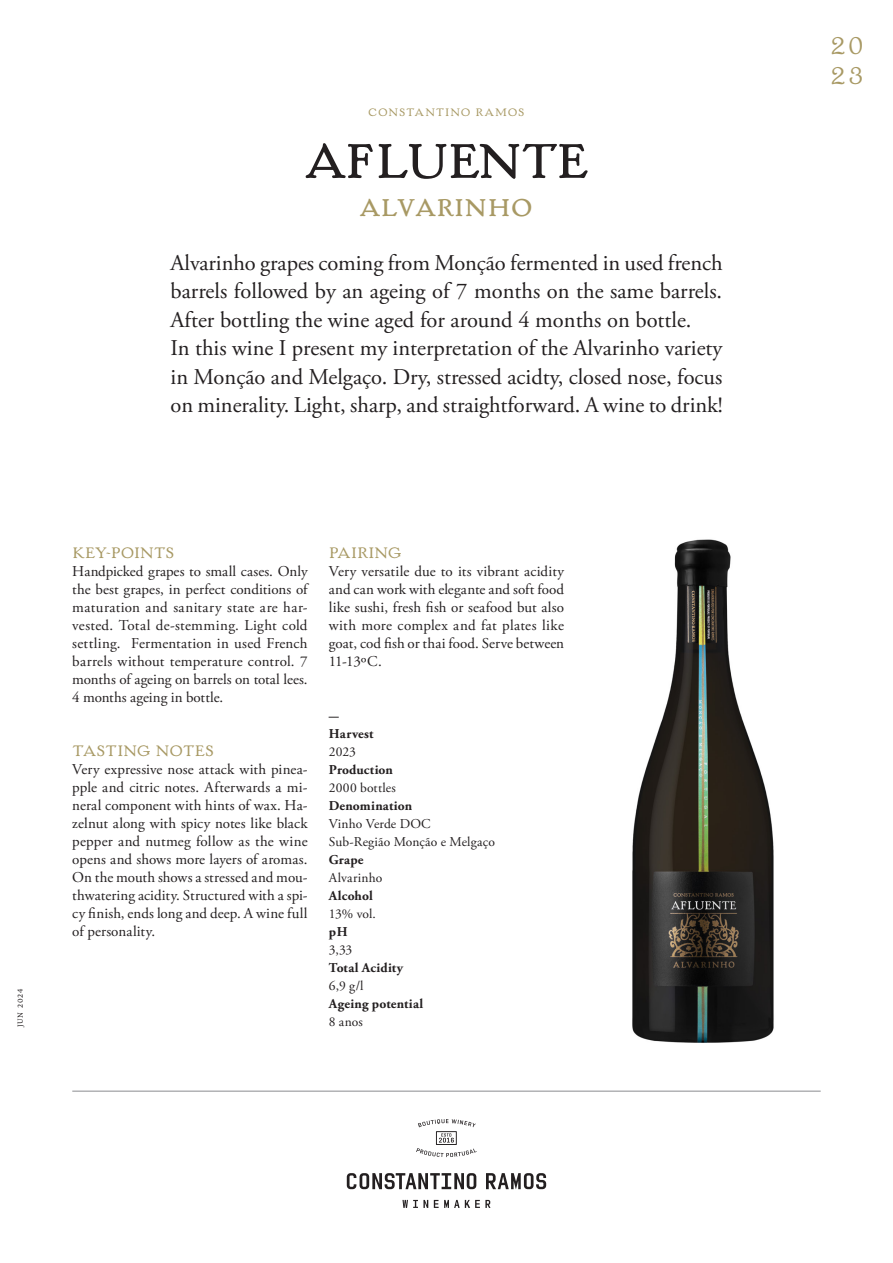
<style>
.page{position:relative;width:893px;height:1263px;background:#fff}
.page>*{position:absolute;margin:0;border:0;box-sizing:border-box;transform-origin:0 0}
.t1{font:76.95px "Handle Oldstyle Std";letter-spacing:-.03em;color:#231f20}
.t2{font:38.4px "Handle Oldstyle Std";color:#a89964}
.t3{font:30px "Handle Oldstyle Std";color:#a89964}
.txt{font:22.5px/28.5px "Adobe Garamond Pro";letter-spacing:-.005em;color:#231f20;text-align:justify}
.titulo_txt{font:18px "Handle Oldstyle Std";letter-spacing:-.005em;color:#a89964}
.txt-2{font:15px/18px "Adobe Garamond Pro";letter-spacing:.005em;color:#231f20;text-align:justify}
.titulo_txt-2{font:700 13.5px "Adobe Garamond Pro";letter-spacing:.015em;color:#231f20}
.titulo_txt-3{font:13.5px "Adobe Garamond Pro";letter-spacing:.01em;color:#231f20}
.txt_parametros{font:13.5px "Adobe Garamond Pro";letter-spacing:.005em;color:#231f20}
.titulo_parametros_002{font:700 13.5px "Adobe Garamond Pro";color:#231f20}
.t4{font:12.9px "Handle Oldstyle Std";letter-spacing:.06em;color:#a89964}
.titulo_txt-4{font:7.5px "Livory";letter-spacing:.1em;color:#231f20}
</style>
<div class="page">
<img style="left:632px;top:539px;width:142px;height:504px">
<hr style="left:72px;top:1091px;width:749px;height:1px;background:#8a8c8f">
<svg style="left:347px;top:1173px;width:199px;height:16px"></svg>
<svg style="left:402px;top:1200px;width:88px;height:8px"></svg>
<svg style="left:416px;top:1119px;width:61px;height:38px"></svg>
<p class="t4" style="left:368px;top:105px;width:158px">CONSTANTINO RAMOS</p>
<p class="t1" style="left:305px;top:113px;width:285px">afluente</p>
<p class="t2" style="left:360px;top:184px;width:175px">alvarinho</p>
<p class="txt" style="left:171px;top:249px;width:553px">Alvarinho grapes coming from Monção fermented in used french barrels followed by an ageing of 7 months on the same barrels.<br>After bottling the wine aged for around 4 months on bottle.</p>
<p class="txt" style="left:171px;top:335px;width:554px">In this wine I present my interpretation of the Alvarinho variety in Monção and Melgaço. Dry, stressed acidty, closed nose, focus on minerality. Light, sharp, and straightforward. A wine to drink!</p>
<p class="titulo_txt-4" style="left:16px;top:1027px;width:40px;rotate:-90deg">JUN 2024</p>
<p class="titulo_txt" style="left:72px;top:543px;width:104px">KEY-POINTS</p>
<p class="txt-2" style="left:72px;top:563px;width:237px">Handpicked grapes to small cases. Only the best grapes, in perfect conditions of maturation and sanitary state are har&shy;vested. Total de-stemming. Light cold settling. Fermentation in used French barrels without temperature control. 7 months of ageing on barrels on total lees.<br>4 months ageing in bottle.</p>
<p class="titulo_txt" style="left:72px;top:741px;width:144px">TASTING NOTES</p>
<p class="txt-2" style="left:72px;top:761px;width:237px">Very expressive nose attack with pinea&shy;pple and citric notes. Afterwards a mi&shy;neral component with hints of wax. Ha&shy;zelnut along with spicy notes like black pepper and nutmeg follow as the wine opens and shows more layers of aromas.<br>On the mouth shows a stressed and mou&shy;thwatering acidity. Structured with a spi&shy;cy finish, ends long and deep. A wine full of personality.</p>
<p class="titulo_txt" style="left:329px;top:543px;width:75px">PAIRING</p>
<p class="txt-2" style="left:329px;top:563px;width:237px">Very versatile due to its vibrant acidity and can work with elegante and soft food like sushi, fresh fish or seafood but also with more complex and fat plates like goat, cod fish or thai food. Serve between 11-13ºC.</p>
<p class="titulo_txt-2" style="left:329px;top:708px;width:12px">-</p>
<p class="titulo_txt-2" style="left:329px;top:726px;width:46px">Harvest</p>
<p class="titulo_txt-3" style="left:329px;top:744px;width:29px">2023</p>
<p class="titulo_txt-2" style="left:329px;top:762px;width:66px">Production</p>
<p class="titulo_txt-3" style="left:329px;top:780px;width:69px">2000 bottles</p>
<p class="titulo_txt-2" style="left:329px;top:798px;width:85px">Denomination</p>
<p class="titulo_txt-3" style="left:329px;top:816px;width:103px">Vinho Verde DOC</p>
<p class="titulo_txt-3" style="left:329px;top:834px;width:168px">Sub-Região Monção e Melgaço</p>
<p class="titulo_txt-2" style="left:329px;top:852px;width:36px">Grape</p>
<p class="txt_parametros" style="left:329px;top:870px;width:55px">Alvarinho</p>
<p class="titulo_txt-2" style="left:329px;top:888px;width:45px">Alcohol</p>
<p class="txt_parametros" style="left:329px;top:906px;width:48px">13% vol.</p>
<p class="titulo_parametros_002" style="left:329px;top:924px;width:20px">pH</p>
<p class="txt_parametros" style="left:329px;top:942px;width:25px">3,33</p>
<p class="titulo_txt-2" style="left:329px;top:960px;width:76px">Total Acidity</p>
<p class="txt_parametros" style="left:329px;top:978px;width:36px">6,9 g/l</p>
<p class="titulo_txt-2" style="left:329px;top:996px;width:96px">Ageing potential</p>
<p class="titulo_txt-3" style="left:329px;top:1014px;width:36px">8 anos</p>
<p class="t3" style="left:830px;top:29px;width:35px">20</p>
<p class="t3" style="left:830px;top:59px;width:35px">23</p>
</div>
